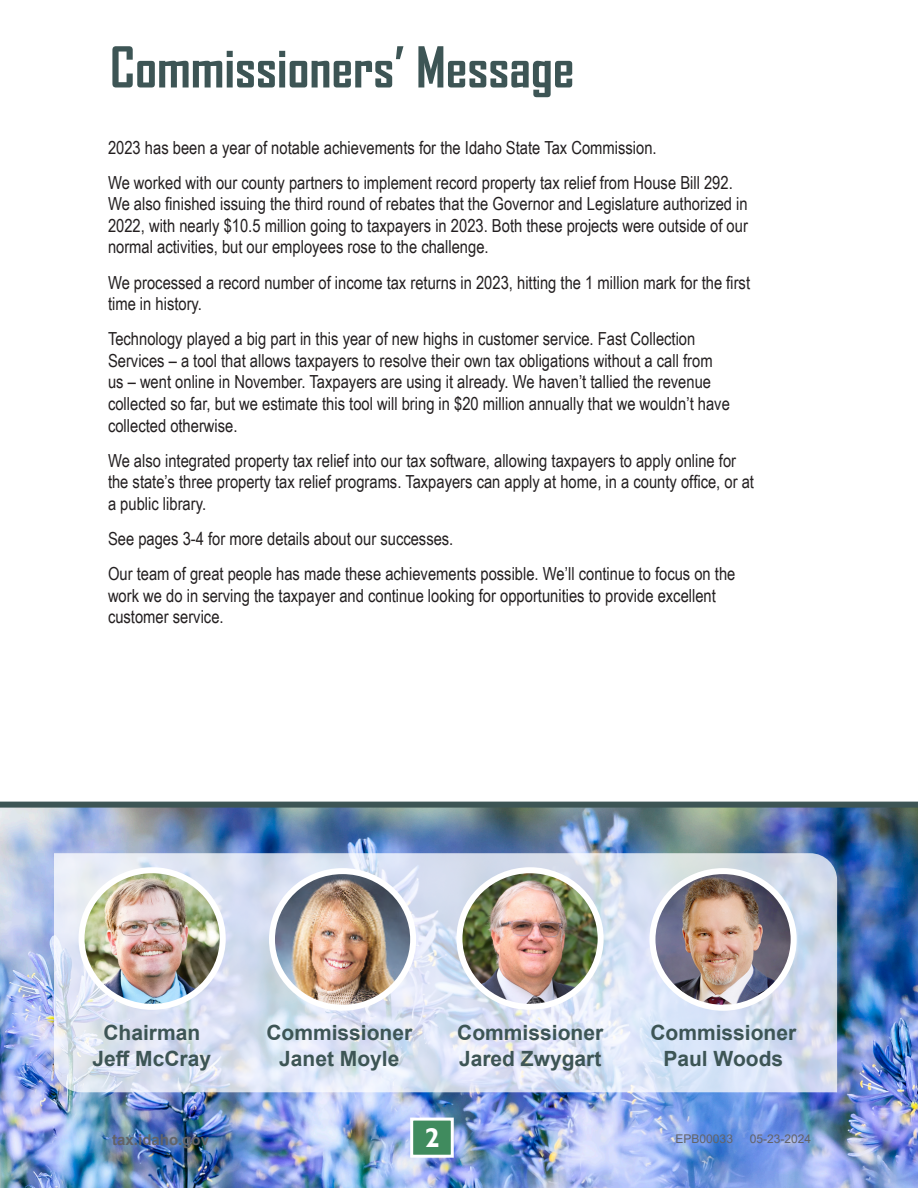
<style>
.page{position:relative;width:918px;height:1188px;background:#fff}
.page>*{position:absolute;margin:0;border:0;box-sizing:border-box;transform-origin:0 0}
.t1{font:700 54px "Agency FB";color:#3d5555}
.t2{font:700 27px "Gill Sans";color:#fff}
.t3{font:700 21px/25.8px "Arial";color:#3d5555;text-align:center}
.t4{font:18px/21.6px "Arial Narrow";color:#231f20}
.t5{font:700 15px "Arial";color:#636366}
.t6{font:12px "Arial";color:#636366}
</style>
<div class="page">
<img style="left:0;top:808px;width:918px;height:380px">
<svg style="left:54px;top:853px;width:783px;height:239px;background:#dae2f1"></svg>
<img style="left:82px;top:870px;width:141px;height:137px">
<div style="left:79px;top:867px;width:147px;height:143px;border:6px solid #fff;border-radius:50%"></div>
<img style="left:652px;top:871px;width:142px;height:137px">
<div style="left:649px;top:868px;width:148px;height:143px;border:6px solid #fff;border-radius:50%"></div>
<img style="left:272px;top:871px;width:141px;height:137px">
<div style="left:269px;top:868px;width:147px;height:143px;border:6px solid #fff;border-radius:50%"></div>
<img style="left:459px;top:870px;width:142px;height:137px">
<div style="left:456px;top:867px;width:148px;height:143px;border:6px solid #fff;border-radius:50%"></div>
<div style="left:0;top:802px;width:918px;height:6px;background:#3d5555"></div>
<div style="left:410px;top:1118px;width:44px;height:40px;background:#408b5e;border:3px solid #fff"></div>
<h1 class="t1" style="left:110px;top:34px;width:466px">Commissioners’ Message</h1>
<p class="t4" style="left:108px;top:129px;width:626px;line-height:35.1px">2023 has been a year of notable achievements for the Idaho State Tax Commission.<br>We worked with our county partners to implement record property tax relief from House Bill 292.</p>
<p class="t4" style="left:108px;top:192px;width:641px;text-align:justify">We also finished issuing the third round of rebates that the Governor and Legislature authorized in 2022, with nearly $10.5 million going to taxpayers in 2023. Both these projects were outside of our normal activities, but our employees rose to the challenge.</p>
<p class="t4" style="left:108px;top:271px;width:644px">We processed a record number of income tax returns in 2023, hitting the 1 million mark for the first time in history.</p>
<p class="t4" style="left:108px;top:327px;width:623px">Technology played a big part in this year of new highs in customer service. Fast Collection Services – a tool that allows taxpayers to resolve their own tax obligations without a call from us – went online in November. Taxpayers are using it already. We haven’t tallied the revenue collected so far, but we estimate this tool will bring in $20 million annually that we wouldn’t have collected otherwise.</p>
<p class="t4" style="left:108px;top:449px;width:648px">We also integrated property tax relief into our tax software, allowing taxpayers to apply online for the state’s three property tax relief programs. Taxpayers can apply at home, in a county office, or at a public library.</p>
<p class="t4" style="left:108px;top:520px;width:629px;line-height:35.1px">See pages 3-4 for more details about our successes.<br>Our team of great people has made these achievements possible. We’ll continue to focus on the</p>
<p class="t4" style="left:108px;top:584px;width:609px">work we do in serving the taxpayer and continue looking for opportunities to provide excellent customer service.</p>
<p class="t3" style="left:93px;top:1020px;width:120px">Chairman<br>Jeff McCray</p>
<p class="t3" style="left:650px;top:1020px;width:147px">Commissioner<br>Paul Woods</p>
<p class="t3" style="left:266px;top:1020px;width:147px">Commissioner<br>Janet Moyle</p>
<p class="t3" style="left:457px;top:1020px;width:147px;text-align:left">Commissioner<br>Jared Zwygart</p>
<h2 class="t2" style="left:425px;top:1122px;width:16px">2</h2>
<p class="t5" style="left:112px;top:1129px;width:98px">tax.idaho.gov</p>
<p class="t6" style="left:676px;top:1131px;width:59px">EPB00033</p>
<p class="t6" style="left:750px;top:1131px;width:63px">05-23-2024</p>
</div>
